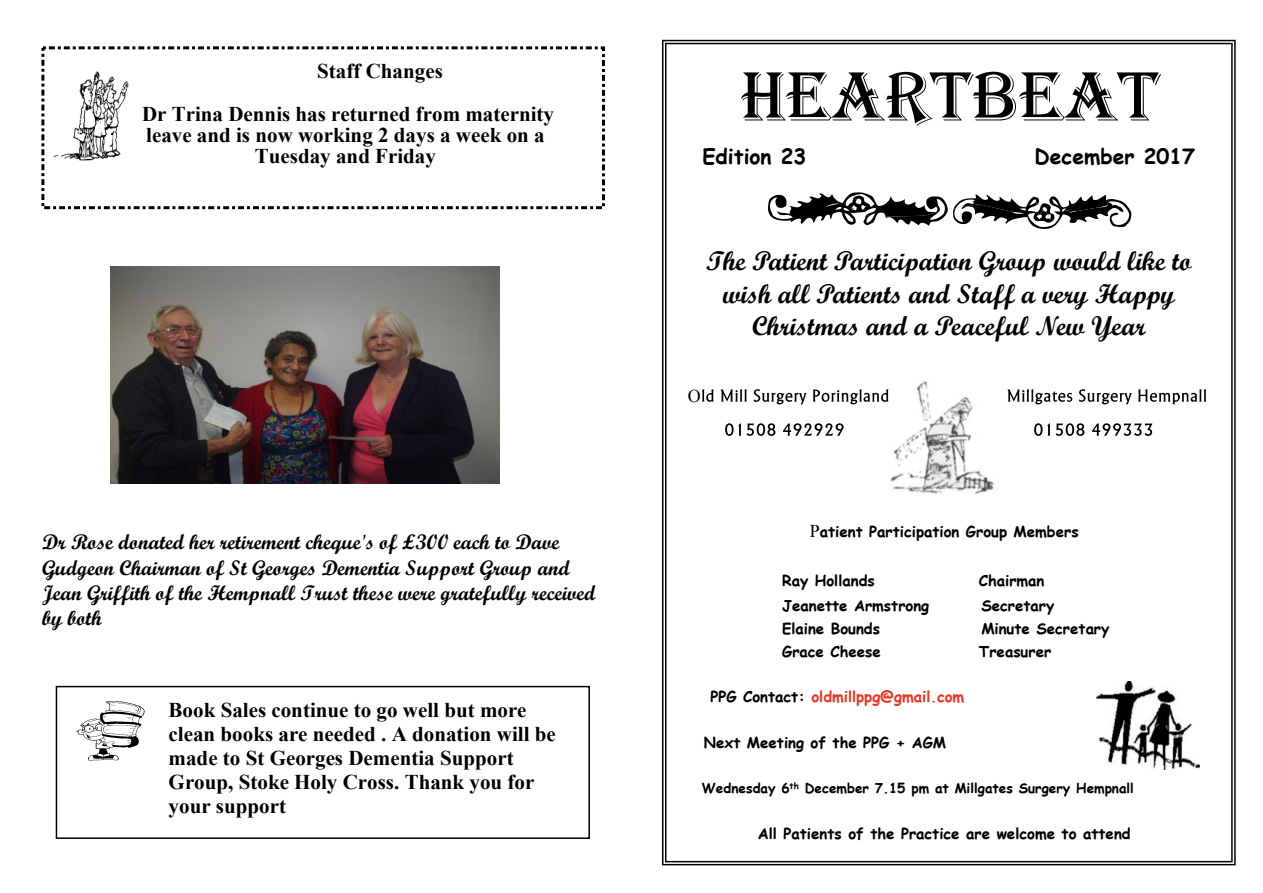
<style>
.page{position:relative;width:1263px;height:893px;background:#fff}
.page>*{position:absolute;margin:0;border:0;box-sizing:border-box;transform-origin:0 0}
.t1{font:72px "Algerian";color:#000}
.t2{font:27px/32.4px "Script MT Bold";color:#000;text-align:center}
.t3{font:700 21px/24.2px "Times New Roman";color:#000}
.t4{font:21px/25.2px "Script MT Bold";color:#000}
.t5{font:700 21px "Comic Sans MS";color:#000}
.t6{font:18px "Times New Roman";color:#000}
.t7{font:700 15px "Comic Sans MS";color:#000}
.t8{font:700 15px "Comic Sans MS";color:#e63726}
.t9{font:700 13.5px "Comic Sans MS";color:#000}
.s1{font-family:"Times New Roman";font-weight:400;font-size:18px}
.s2{color:#000}
</style>
<div class="page">
<svg style="left:662px;top:40px;width:574px;height:825px"></svg>
<img style="left:881px;top:380px;width:126px;height:115px">
<svg style="left:702px;top:389px;width:12px;height:13px"></svg>
<svg style="left:721px;top:389px;width:26px;height:13px"></svg>
<svg style="left:754px;top:389px;width:52px;height:15px"></svg>
<svg style="left:813px;top:389px;width:75px;height:15px"></svg>
<svg style="left:1007px;top:389px;width:65px;height:15px"></svg>
<svg style="left:1079px;top:389px;width:53px;height:15px"></svg>
<svg style="left:1138px;top:389px;width:68px;height:15px"></svg>
<svg style="left:725px;top:423px;width:16px;height:13px"></svg>
<svg style="left:747px;top:423px;width:28px;height:13px"></svg>
<svg style="left:783px;top:423px;width:61px;height:13px"></svg>
<svg style="left:1034px;top:423px;width:16px;height:13px"></svg>
<svg style="left:1056px;top:423px;width:28px;height:13px"></svg>
<svg style="left:1092px;top:423px;width:60px;height:13px"></svg>
<img style="left:110px;top:266px;width:389px;height:218px">
<img style="left:1097px;top:682px;width:103px;height:87px">
<div style="left:41px;top:46px;width:564px;height:163px;border:3px dashed #000"></div>
<svg style="left:768px;top:192px;width:363px;height:37px"></svg>
<div style="left:56px;top:686px;width:534px;height:153px;background:#fff;border:2px solid #000"></div>
<img style="left:53px;top:71px;width:76px;height:90px">
<img style="left:76px;top:701px;width:69px;height:60px">
<p class="t3" style="left:142px;top:52px;width:413px;line-height:43.2px;text-indent:175px">Staff Changes<br>Dr Trina Dennis has returned from maternity</p>
<p class="t3" style="left:146px;top:127px;width:400px;line-height:20.7px;text-align:center">leave and is now working 2 days a week on a<br>Tuesday and Friday</p>
<p class="t4" style="left:42px;top:532px;width:555px">Dr Rose donated her retirement cheque's of £300 each to Dave Gudgeon Chairman of St Georges Dementia Support Group and Jean Griffith of the Hempnall Trust these were gratefully received by both</p>
<p class="t3" style="left:169px;top:700px;width:389px">Book Sales continue to go well but more clean books are needed . A donation will be made to St Georges Dementia Support Group, Stoke Holy Cross. Thank you for your support</p>
<h1 class="t1" style="left:741px;top:56px;width:421px">HEARTBEAT</h1>
<p class="t5" style="left:702px;top:147px;width:105px">Edition 23</p>
<p class="t5" style="left:1034px;top:147px;width:162px">December 2017</p>
<p class="t2" style="left:706px;top:248px;width:487px">The Patient Participation Group would like to wish all Patients and Staff a very Happy<br>Christmas and a Peaceful New Year</p>
<p class="t6" style="left:688px;top:389px;width:14px">O</p>
<p class="t7" style="left:810px;top:525px;width:270px"><span class="s1">P</span>atient Participation Group Members</p>
<p class="t7" style="left:782px;top:574px;width:94px">Ray Hollands</p>
<p class="t7" style="left:979px;top:574px;width:67px">Chairman</p>
<p class="t7" style="left:782px;top:599px;width:149px">Jeanette Armstrong</p>
<p class="t7" style="left:981px;top:599px;width:75px">Secretary</p>
<p class="t7" style="left:782px;top:622px;width:99px">Elaine Bounds</p>
<p class="t7" style="left:981px;top:622px;width:130px">Minute Secretary</p>
<p class="t7" style="left:782px;top:645px;width:100px">Grace Cheese</p>
<p class="t7" style="left:979px;top:645px;width:74px">Treasurer</p>
<p class="t8" style="left:710px;top:690px;width:255px"><span class="s2">PPG Contact:</span> oldmillppg@gmail.com</p>
<p class="t7" style="left:704px;top:736px;width:244px">Next Meeting of the PPG + AGM</p>
<p class="t9" style="left:702px;top:783px;width:433px">Wednesday 6<sup>th</sup> December 7.15 pm at Millgates Surgery Hempnall</p>
<p class="t7" style="left:758px;top:827px;width:374px">All Patients of the Practice are welcome to attend</p>
</div>
